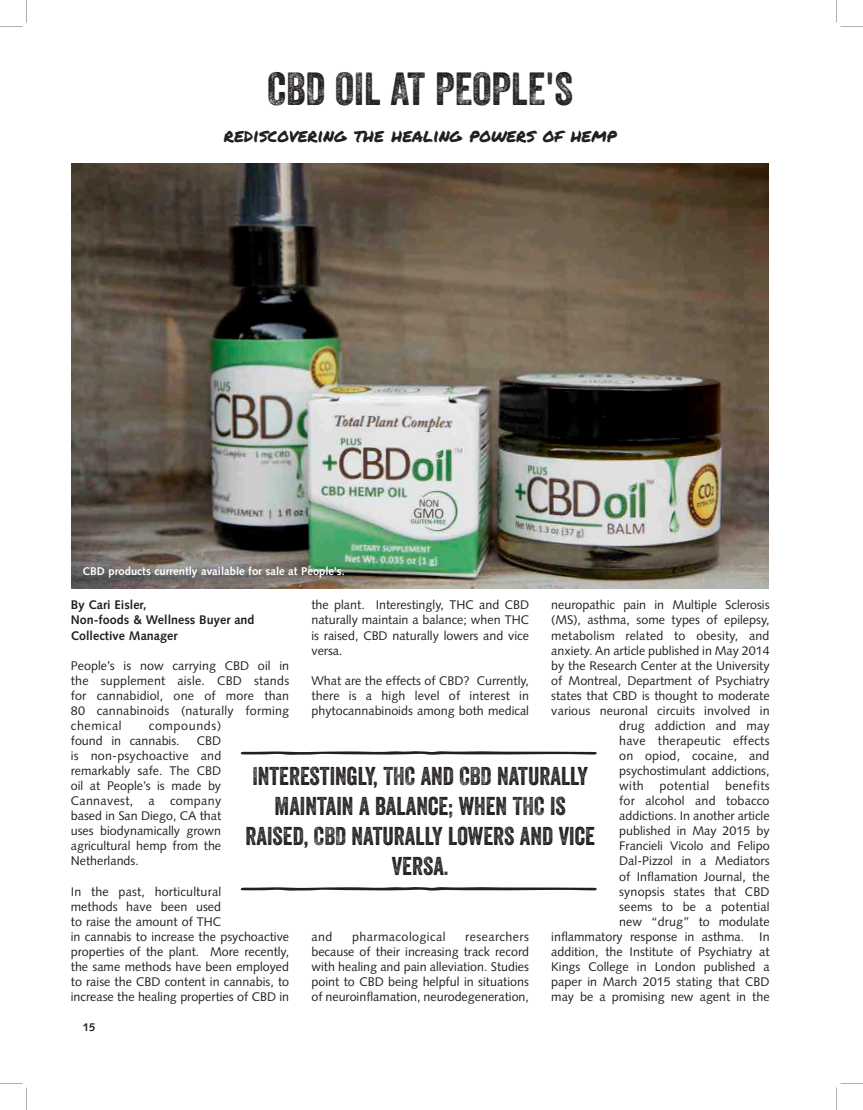
<style>
.page{position:relative;width:863px;height:1110px;background:#fff}
.page>*{position:absolute;margin:0;border:0;box-sizing:border-box;transform-origin:0 0}
.t1{font:45px "Veneer Two";color:#231f20}
.t2{font:25px/30.1px "Veneer Two";color:#231f20;text-align:center}
.t3{font:18.75px "Permanent Marker";color:#231f20}
.t4{font:12.5px/15px "Syntax LT Std";color:#231f20;text-align:justify}
.t5{font:700 12.5px/15.1px "Syntax LT Std";color:#231f20}
.t6{font:12.5px "Syntax LT Std";letter-spacing:.02em;color:#231f20}
.t7{font:12.5px "Syntax LT Std";letter-spacing:.035em;color:#231f20}
.t8{font:12.5px "Syntax LT Std";letter-spacing:.025em;color:#231f20}
.t9{font:700 11.25px "Syntax LT Std";color:#fff}
.t10{font:700 11.25px "Syntax LT Std";color:#231f20}
</style>
<div class="page">
<img style="left:72px;top:164px;width:696px;height:425px">
<svg style="left:241px;top:887px;width:355px;height:4px"></svg>
<svg style="left:241px;top:751px;width:355px;height:4px"></svg>
<svg style="left:836px;top:0;width:26px;height:27px"></svg>
<svg style="left:0;top:0;width:27px;height:27px"></svg>
<svg style="left:836px;top:1083px;width:26px;height:27px"></svg>
<svg style="left:0;top:1083px;width:27px;height:27px"></svg>
<h1 class="t1" style="left:267px;top:61px;width:307px">CBD OIL AT PEOPLE'S</h1>
<h3 class="t3" style="left:224px;top:122px;width:394px">REDISCOVERING THE HEALING POWERS OF HEMP</h3>
<p class="t9" style="left:82px;top:564px;width:264px">CBD products currently available for sale at People's.</p>
<p class="t5" style="left:71px;top:598px;width:185px">By Cari Eisler,<br>Non-foods &amp; Wellness Buyer and<br>Collective Manager</p>
<p class="t4" style="left:71px;top:658px;width:220px">People’s is now carrying CBD oil in the supplement aisle. CBD stands for cannabidiol, one of more than 80 cannabinoids (naturally forming chemical</p>
<p class="t4" style="left:311px;top:598px;width:219px">the plant. Interestingly, THC and CBD naturally maintain a balance; when THC is raised, CBD naturally lowers and vice versa.</p>
<p class="t4" style="left:311px;top:673px;width:219px">What are the effects of CBD? Currently, there is a high level of interest in phytocannabinoids among both medical</p>
<p class="t4" style="left:551px;top:598px;width:220px">neuropathic pain in Multiple Sclerosis</p>
<p class="t4" style="left:551px;top:613px;width:220px">(MS), asthma, some types of epilepsy,</p>
<p class="t4" style="left:551px;top:628px;width:220px">metabolism related to obesity, and</p>
<p class="t4" style="left:551px;top:643px;width:220px">anxiety. An article published in May 2014</p>
<p class="t4" style="left:551px;top:658px;width:220px">by the Research Center at the University</p>
<p class="t4" style="left:551px;top:673px;width:220px">of Montreal, Department of Psychiatry</p>
<p class="t4" style="left:551px;top:688px;width:220px">states that CBD is thought to moderate</p>
<p class="t4" style="left:551px;top:703px;width:220px">various neuronal circuits involved in</p>
<p class="t4" style="left:619px;top:718px;width:152px">drug addiction and may</p>
<p class="t6" style="left:619px;top:733px;width:152px">have therapeutic effects</p>
<p class="t4" style="left:619px;top:748px;width:152px">on opiod, cocaine, and</p>
<p class="t4" style="left:619px;top:763px;width:152px">psychostimulant addictions,</p>
<p class="t4" style="left:619px;top:778px;width:26px">with</p>
<p class="t8" style="left:659px;top:778px;width:51px">potential</p>
<p class="t4" style="left:71px;top:718px;width:152px;text-indent:78px">compounds) found in cannabis.</p>
<p class="t4" style="left:71px;top:733px;width:152px;text-indent:126px">CBD is non-psychoactive and remarkably safe. The CBD oil at People’s is made by Cannavest, a company based in San Diego, CA that uses biodynamically grown agricultural hemp from the Netherlands.</p>
<p class="t4" style="left:71px;top:884px;width:220px;text-align:left">In the past, horticultural<br>methods have been used<br>to raise the amount of THC<br>in cannabis to increase the psychoactive properties of the plant. More recently, the same methods have been employed to raise the CBD content in cannabis, to increase the healing properties of CBD in</p>
<h2 class="t2" style="left:245px;top:761px;width:351px">INTERESTINGLY, THC AND CBD NATURALLY<br>MAINTAIN A BALANCE; WHEN THC IS<br>RAISED, CBD NATURALLY LOWERS AND VICE<br>VERSA.</h2>
<p class="t4" style="left:551px;top:778px;width:220px;text-align:right">benefits<br>for alcohol and tobacco<br>addictions. In another article<br>published in May 2015 by<br>Francieli Vicolo and Felipo<br>Dal-Pizzol in a Mediators<br>of Inflamation Journal, the<br>synopsis states that CBD<br>seems to be a potential<br>new “drug” to modulate inflammatory response in asthma. In addition, the Institute of Psychiatry at<br>Kings College in London published a paper in March 2015 stating that CBD may be a promising new agent in the</p>
<p class="t4" style="left:311px;top:929px;width:219px;text-indent:154px">researchers because of their increasing track record with healing and pain alleviation. Studies point to CBD being helpful in situations of neuroinflamation, neurodegeneration,</p>
<p class="t4" style="left:311px;top:929px;width:23px">and</p>
<p class="t7" style="left:352px;top:929px;width:95px">pharmacological</p>
<p class="t10" style="left:83px;top:1021px;width:14px">15</p>
</div>
